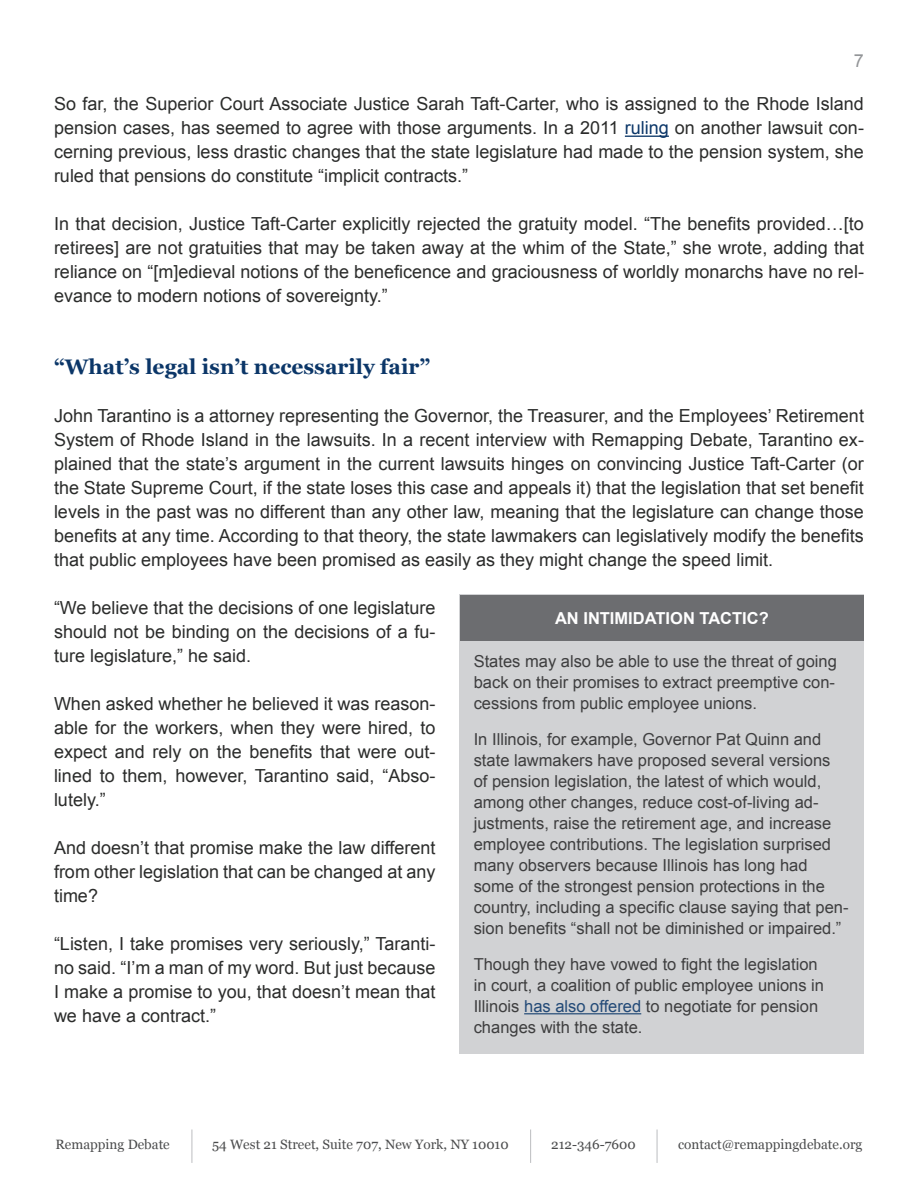
<style>
.page{position:relative;width:918px;height:1188px;background:#fff}
.page>*{position:absolute;margin:0;border:0;box-sizing:border-box;transform-origin:0 0}
.Body_Text{font:700 21px "Georgia";color:#0b3668}
.Body_Text-2{font:18px/24px "Arial";color:#2b2c2b;text-align:justify}
.t1{font:18px "Arial";color:#939598}
.Bullets_Small_Callou{font:16.5px/21px "Arial";color:#3e3e3f}
.t2{font:700 16.5px "Arial";color:#fff}
.t3{font:13.5px "Georgia";color:#4b4c4d}
.s1{color:#0b3668}
.s2{color:#234a77}
</style>
<div class="page">
<hr style="left:192px;top:1130px;width:1px;height:33px;background:#bcbdc0">
<hr style="left:530px;top:1130px;width:1px;height:33px;background:#bcbdc0">
<hr style="left:657px;top:1130px;width:1px;height:33px;background:#bcbdc0">
<hr style="left:625px;top:136px;width:44px;height:1px;background:#0b3668">
<div style="left:459px;top:594px;width:405px;height:460px;background:#d1d2d4"></div>
<div style="left:460px;top:595px;width:404px;height:46px;background:#6c6d70"></div>
<hr style="left:524px;top:1013px;width:117px;height:1px;background:#234a77">
<p class="t1" style="left:854px;top:49px;width:12px">7</p>
<p class="Body_Text-2" style="left:54px;top:92px;width:811px">So far, the Superior Court Associate Justice Sarah Taft-Carter, who is assigned to the Rhode Island pension cases, has seemed to agree with those arguments. In a 2011 <span class="s1">ruling</span> on another lawsuit con&shy;cerning previous, less drastic changes that the state legislature had made to the pension system, she ruled that pensions do constitute “implicit contracts.”</p>
<p class="Body_Text-2" style="left:54px;top:212px;width:812px">In that decision, Justice Taft-Carter explicitly rejected the gratuity model. “The benefits provided…[to retirees] are not gratuities that may be taken away at the whim of the State,” she wrote, adding that reliance on “[m]edieval notions of the beneficence and graciousness of worldly monarchs have no rel&shy;evance to modern notions of sovereignty.”</p>
<p class="Body_Text" style="left:54px;top:351px;width:378px">“What’s legal isn’t necessarily fair”</p>
<p class="Body_Text-2" style="left:54px;top:404px;width:812px">John Tarantino is a attorney representing the Governor, the Treasurer, and the Employees’ Retirement System of Rhode Island in the lawsuits. In a recent interview with Remapping Debate, Tarantino ex&shy;plained that the state’s argument in the current lawsuits hinges on convincing Justice Taft-Carter (or the State Supreme Court, if the state loses this case and appeals it) that the legislation that set benefit levels in the past was no different than any other law, meaning that the legislature can change those benefits at any time. According to that theory, the state lawmakers can legislatively modify the benefits that public employees have been promised as easily as they might change the speed limit.</p>
<p class="Body_Text-2" style="left:54px;top:596px;width:383px">“We believe that the decisions of one legislature should not be binding on the decisions of a fu&shy;ture legislature,” he said.</p>
<p class="Body_Text-2" style="left:54px;top:692px;width:383px">When asked whether he believed it was reason&shy;able for the workers, when they were hired, to expect and rely on the benefits that were out&shy;lined to them, however, Tarantino said, “Abso&shy;lutely.”</p>
<p class="Body_Text-2" style="left:54px;top:836px;width:383px">And doesn’t that promise make the law different from other legislation that can be changed at any time?</p>
<p class="Body_Text-2" style="left:54px;top:932px;width:383px">“Listen, I take promises very seriously,” Taranti&shy;no said. “I’m a man of my word. But just because I make a promise to you, that doesn’t mean that we have a contract.”</p>
<p class="t2" style="left:555px;top:607px;width:215px">AN INTIMIDATION TACTIC?</p>
<p class="Bullets_Small_Callou" style="left:474px;top:651px;width:365px;text-align:justify">States may also be able to use the threat of going back on their promises to extract preemptive con&shy;cessions from public employee unions.</p>
<p class="Bullets_Small_Callou" style="left:474px;top:729px;width:376px">In Illinois, for example, Governor Pat Quinn and state lawmakers have proposed several versions<br>of pension legislation, the latest of which would, among other changes, reduce cost-of-living ad&shy;justments, raise the retirement age, and increase employee contributions. The legislation surprised many observers because Illinois has long had some of the strongest pension protections in the country, including a specific clause saying that pen&shy;sion benefits “shall not be diminished or impaired.”</p>
<p class="Bullets_Small_Callou" style="left:474px;top:954px;width:352px">Though they have vowed to fight the legislation in court, a coalition of public employee unions in Illinois <span class="s2">has also offered</span> to negotiate for pension changes with the state.</p>
<p class="t3" style="left:56px;top:1134px;width:116px">Remapping Debate</p>
<p class="t3" style="left:212px;top:1134px;width:298px">54 West 21 Street, Suite 707, New York, NY 10010</p>
<p class="t3" style="left:551px;top:1134px;width:86px">212-346-7600</p>
<p class="t3" style="left:678px;top:1134px;width:186px">contact@remappingdebate.org</p>
</div>
